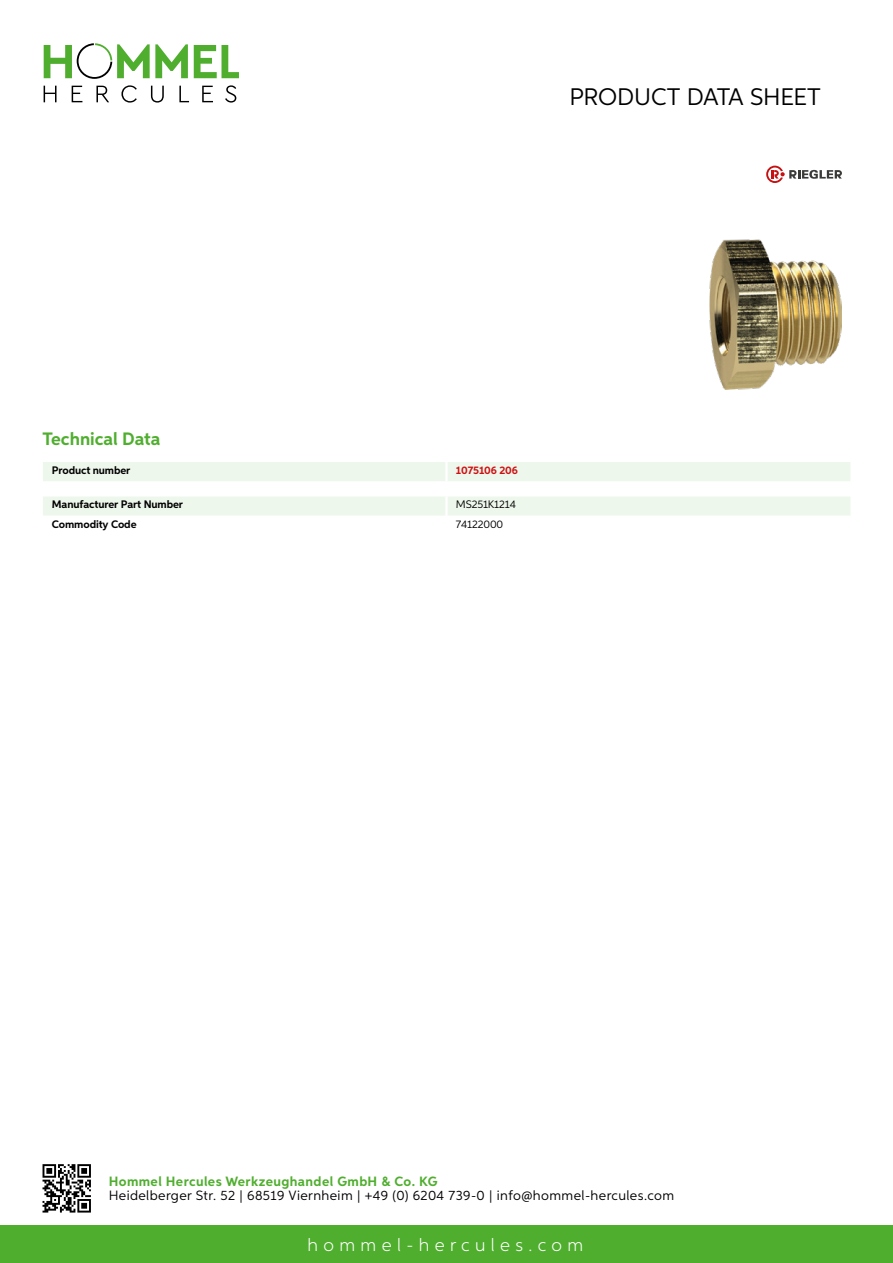
<style>
.page{position:relative;width:893px;height:1263px;background:#fff}
.page>*{position:absolute;margin:0;border:0;box-sizing:border-box;transform-origin:0 0}
.t1{font:24px "Aspira";letter-spacing:-.01em;color:#000}
.t2{font:300 18px "Aspira";letter-spacing:.3em;color:#fff}
.t3{font:700 18px "Aspira";color:#50ae2f}
.t4{font:13.5px "Aspira";letter-spacing:.03em;color:#000}
.t5{font:700 13.5px "Aspira";letter-spacing:.03em;color:#50ae2f}
.t6{font:700 10.95px "Aspira";letter-spacing:-.01em;color:#000}
.t7{font:10.95px "Aspira";letter-spacing:-.01em;color:#000}
.t8{font:700 10.95px "Aspira";letter-spacing:-.01em;color:#cd1013}
</style>
<div class="page">
<div style="left:0;top:1226px;width:893px;height:37px;background:#50ae2f"></div>
<svg style="left:43px;top:1164px;width:48px;height:48px"></svg>
<svg style="left:194px;top:45px;width:45px;height:33px"></svg>
<svg style="left:44px;top:43px;width:144px;height:36px"></svg>
<svg style="left:44px;top:86px;width:13px;height:16px"></svg>
<svg style="left:72px;top:86px;width:10px;height:16px"></svg>
<svg style="left:96px;top:86px;width:13px;height:16px"></svg>
<svg style="left:121px;top:85px;width:16px;height:18px"></svg>
<svg style="left:151px;top:86px;width:13px;height:17px"></svg>
<svg style="left:179px;top:86px;width:10px;height:16px"></svg>
<svg style="left:202px;top:86px;width:11px;height:16px"></svg>
<svg style="left:225px;top:85px;width:11px;height:18px"></svg>
<div style="left:43px;top:462px;width:807px;height:19px;background:#eef7eb"></div>
<hr style="left:445px;top:462px;width:3px;height:19px;background:#fff">
<div style="left:43px;top:497px;width:807px;height:19px;background:#eef7eb"></div>
<img style="left:709px;top:239px;width:133px;height:150px">
<svg style="left:766px;top:166px;width:76px;height:17px"></svg>
<h1 class="t1" style="left:569px;top:82px;width:253px">Product data sh eet</h1>
<h2 class="t3" style="left:43px;top:428px;width:120px">Technical Data</h2>
<p class="t6" style="left:52px;top:463px;width:80px">Product number</p>
<p class="t8" style="left:456px;top:463px;width:64px">1075106 206</p>
<p class="t6" style="left:52px;top:498px;width:133px">Manufacturer Part Number</p>
<p class="t7" style="left:456px;top:498px;width:62px">MS251K1214</p>
<p class="t6" style="left:52px;top:517px;width:86px">Commodity Code</p>
<p class="t7" style="left:456px;top:517px;width:49px">74122000</p>
<p class="t5" style="left:109px;top:1172px;width:330px">Hommel Hercules Werkzeughandel GmbH &amp; Co. KG</p>
<p class="t4" style="left:109px;top:1187px;width:567px">Heidelberger Str. 52 | 68519 Viernheim | +49 (0) 6204 739-0 | info@hommel-hercules.com</p>
<h2 class="t2" style="left:307px;top:1234px;width:277px">hommel-hercules.com</h2>
</div>
